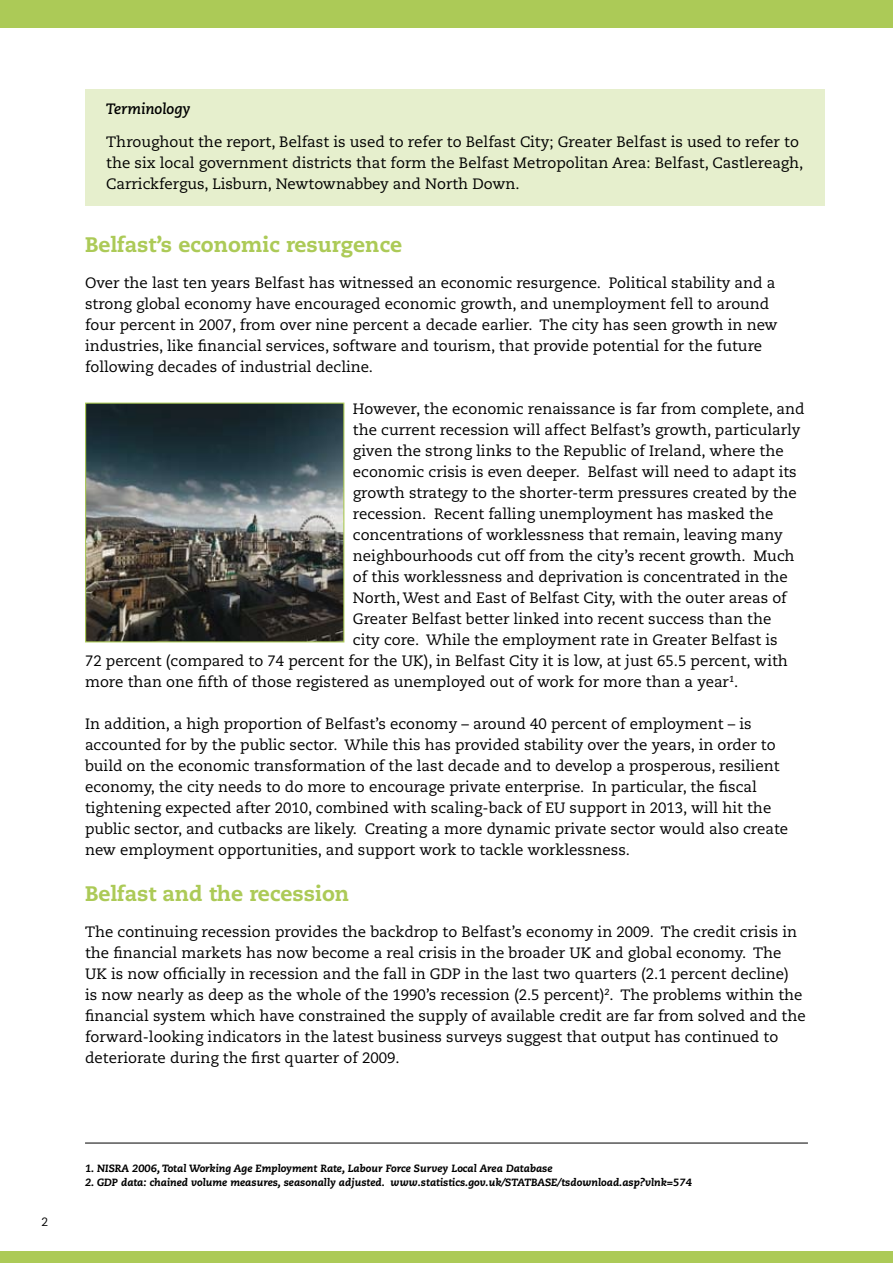
<style>
.page{position:relative;width:893px;height:1263px;background:#fff}
.page>*{position:absolute;margin:0;border:0;box-sizing:border-box;transform-origin:0 0}
.t1{font:800 21px "Caecilia LT Std";color:#acca57}
.t2{font:15px/21px "Caecilia LT Std";color:#000}
.t3{font:italic 700 15px "Caecilia LT Std";color:#000}
.t4{font:12px "Caecilia LT Std";color:#000}
.t5{font:italic 800 10.5px "Caecilia LT Std";color:#000}
</style>
<div class="page">
<div style="left:0;top:1252px;width:893px;height:11px;background:#acca57"></div>
<div style="left:0;top:0;width:893px;height:28px;background:#acca57"></div>
<div style="left:85px;top:89px;width:739px;height:117px;background:#e6efcd"></div>
<hr style="left:85px;top:1143px;width:723px;height:1px;background:#000">
<img style="left:87px;top:405px;width:255px;height:235px">
<div style="left:85px;top:403px;width:259px;height:239px;border:1px solid #acca57"></div>
<p class="t3" style="left:106px;top:100px;width:86px">Terminology</p>
<p class="t2" style="left:106px;top:131px;width:698px">Throughout the report, Belfast is used to refer to Belfast City; Greater Belfast is used to refer to the six local government districts that form the Belfast Metropolitan Area: Belfast, Castlereagh,<br>Carrickfergus, Lisburn, Newtownabbey and North Down.</p>
<h1 class="t1" style="left:85px;top:231px;width:319px">Belfast’s economic resurgence</h1>
<p class="t2" style="left:85px;top:272px;width:694px">Over the last ten years Belfast has witnessed an economic resurgence. Political stability and a strong global economy have encouraged economic growth, and unemployment fell to around four percent in 2007, from over nine percent a decade earlier. The city has seen growth in new industries, like financial services, software and tourism, that provide potential for the future following decades of industrial decline.</p>
<p class="t2" style="left:353px;top:398px;width:453px">However, the economic renaissance is far from complete, and</p>
<p class="t2" style="left:353px;top:419px;width:449px">the current recession will affect Belfast’s growth, particularly</p>
<p class="t2" style="left:353px;top:440px;width:432px">given the strong links to the Republic of Ireland, where the</p>
<p class="t2" style="left:353px;top:461px;width:445px">economic crisis is even deeper. Belfast will need to adapt its</p>
<p class="t2" style="left:353px;top:482px;width:445px">growth strategy to the shorter-term pressures created by the</p>
<p class="t2" style="left:353px;top:503px;width:422px">recession. Recent falling unemployment has masked the</p>
<p class="t2" style="left:353px;top:524px;width:431px">concentrations of worklessness that remain, leaving many</p>
<p class="t2" style="left:353px;top:545px;width:443px">neighbourhoods cut off from the city’s recent growth. Much</p>
<p class="t2" style="left:353px;top:566px;width:436px">of this worklessness and deprivation is concentrated in the</p>
<p class="t2" style="left:353px;top:587px;width:435px">North, West and East of Belfast City, with the outer areas of</p>
<p class="t2" style="left:353px;top:608px;width:420px">Greater Belfast better linked into recent success than the</p>
<p class="t2" style="left:353px;top:629px;width:426px">city core. While the employment rate in Greater Belfast is</p>
<p class="t2" style="left:85px;top:650px;width:704px">72 percent (compared to 74 percent for the UK), in Belfast City it is low, at just 65.5 percent, with</p>
<p class="t2" style="left:85px;top:671px;width:655px">more than one fifth of those registered as unemployed out of work for more than a year<sup>1</sup>.</p>
<p class="t2" style="left:85px;top:713px;width:705px">In addition, a high proportion of Belfast’s economy – around 40 percent of employment – is accounted for by the public sector. While this has provided stability over the years, in order to build on the economic transformation of the last decade and to develop a prosperous, resilient economy, the city needs to do more to encourage private enterprise. In particular, the fiscal tightening expected after 2010, combined with scaling-back of EU support in 2013, will hit the public sector, and cutbacks are likely. Creating a more dynamic private sector would also create new employment opportunities, and support work to tackle worklessness.</p>
<h1 class="t1" style="left:85px;top:880px;width:266px">Belfast and the recession</h1>
<p class="t2" style="left:85px;top:921px;width:722px">The continuing recession provides the backdrop to Belfast’s economy in 2009. The credit crisis in the financial markets has now become a real crisis in the broader UK and global economy. The UK is now officially in recession and the fall in GDP in the last two quarters (2.1 percent decline)<br>is now nearly as deep as the whole of the 1990’s recession (2.5 percent)<sup>2</sup>. The problems within the financial system which have constrained the supply of available credit are far from solved and the forward-looking indicators in the latest business surveys suggest that output has continued to deteriorate during the first quarter of 2009.</p>
<p class="t4" style="left:41px;top:1215px;width:8px">2</p>
<p class="t5" style="left:85px;top:1162px;width:469px">1. NISRA 2006, Total Working Age Employment Rate, Labour Force Survey Local Area Database</p>
<p class="t5" style="left:85px;top:1176px;width:608px">2. GDP data: chained volume measures, seasonally adjusted. www.statistics.gov.uk/STATBASE/tsdownload.asp?vlnk=574</p>
</div>
